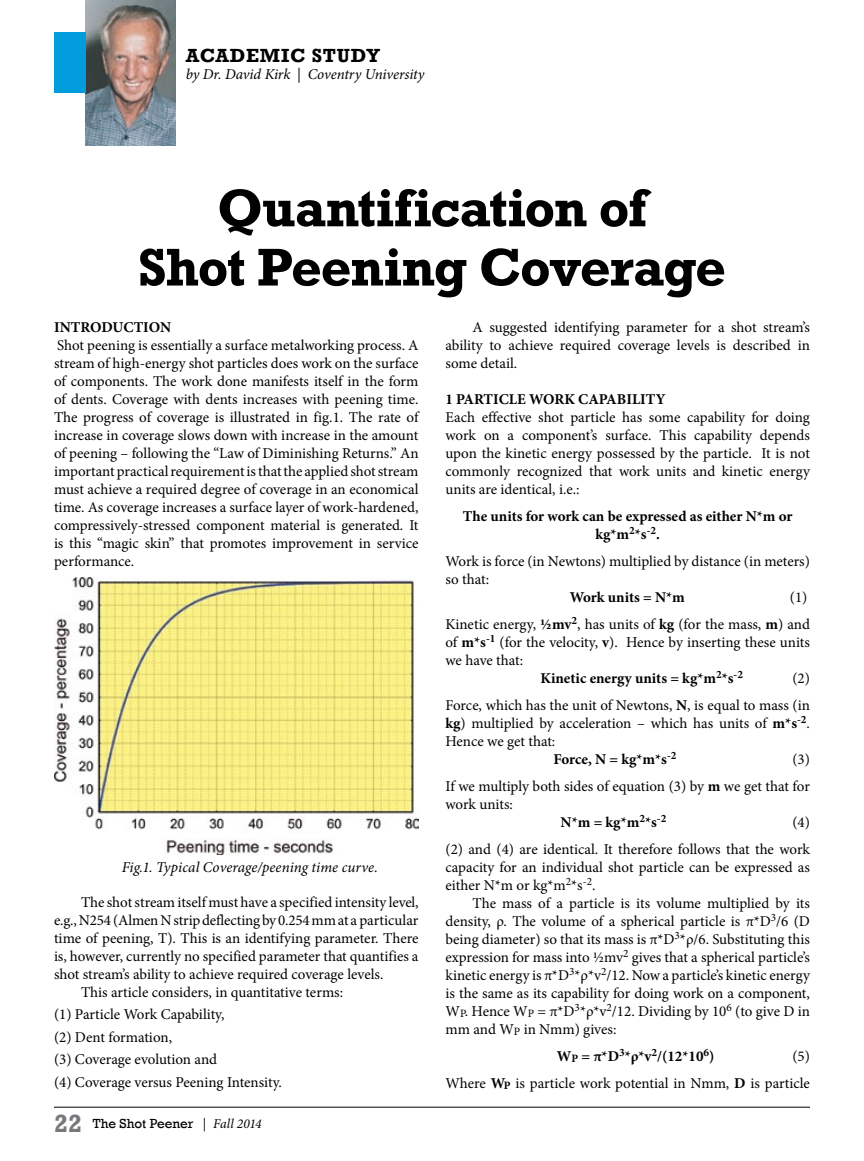
<style>
.page{position:relative;width:864px;height:1161px;background:#fff}
.page>*{position:absolute;margin:0;border:0;box-sizing:border-box;transform-origin:0 0}
.t1{font:700 54px/59.2px "Rockwell";letter-spacing:-.025em;color:#000;text-align:center}
.t2{font:700 19.5px "Rockwell";color:#000}
.t3{font:15px/18px "Minion Pro";letter-spacing:-.005em;color:#000;text-align:right}
.t4{font:700 15px/18px "Minion Pro";color:#000;text-align:center}
.t5{font:italic 15px "Minion Pro";color:#000}
.t6{font:13.5px "Rockwell";color:#000}
.s1{font-weight:700}
.s2{font-size:11.25px}
.s3{font-weight:700;font-size:11.25px}
.s4{font-weight:700;font-size:25.5px;color:#77787b}
.s5{font-family:"Minion Pro"}
.s6{font-family:"Minion Pro";font-style:italic}
</style>
<div class="page">
<hr style="left:54px;top:1107px;width:756px;height:1px;background:#000">
<img style="left:85px;top:0;width:91px;height:146px">
<div style="left:54px;top:32px;width:31px;height:60px;background:#009cdc"></div>
<img style="left:54px;top:577px;width:365px;height:278px">
<h2 class="t2" style="left:186px;top:44px;width:16px">aca</h2>
<h2 class="t2" style="left:230px;top:44px;width:32px">demic</h2>
<h2 class="t2" style="left:312px;top:44px;width:68px">study</h2>
<p class="t5" style="left:186px;top:64px;width:240px">by Dr. David Kirk | Coventry University</p>
<h1 class="t1" style="left:138px;top:179px;width:590px">Quantification of<br>Shot Peening Coverage</h1>
<p class="t4" style="left:54px;top:318px;width:119px">INTRODUCTION</p>
<p class="t3" style="left:54px;top:336px;width:366px;text-align:justify">Shot peening is essentially a surface metalworking process. A stream of high-energy shot particles does work on the surface of components. The work done manifests itself in the form of dents. Coverage with dents increases with peening time.<br>The progress of coverage is illustrated in fig.1. The rate of increase in coverage slows down with increase in the amount of peening – following the “Law of Diminishing Returns.” An important practical requirement is that the applied shot stream must achieve a required degree of coverage in an economical time. As coverage increases a surface layer of work-hardened, compressively-stressed component material is generated. It is this “magic skin” that promotes improvement in service performance.</p>
<p class="t3" style="left:446px;top:318px;width:366px;text-align:justify;text-indent:27px">A suggested identifying parameter for a shot stream’s ability to achieve required coverage levels is described in some detail.</p>
<p class="t4" style="left:446px;top:390px;width:222px">1 PARTICLE WORK CAPABILITY</p>
<p class="t3" style="left:446px;top:408px;width:366px;text-align:justify">Each effective shot particle has some capability for doing work on a component’s surface. This capability depends upon the kinetic energy possessed by the particle. It is not commonly recognized that work units and kinetic energy units are identical, i.e.:</p>
<p class="t4" style="left:463px;top:507px;width:331px">The units for work can be expressed as either N*m or kg*m<sup>2</sup>*s<sup>-2</sup>.</p>
<p class="t3" style="left:445px;top:552px;width:366px;text-align:left">Work is force (in Newtons) multiplied by distance (in meters) so that:</p>
<p class="t4" style="left:570px;top:588px;width:117px">Work units = N*m</p>
<p class="t3" style="left:445px;top:584px;width:366px;line-height:27px">(1)<br>Kinetic energy, <span class="s1">½mv</span><sup>2</sup>, has units of <span class="s1">kg</span> (for the mass, <span class="s1">m</span>) and</p>
<p class="t3" style="left:446px;top:633px;width:366px">of <span class="s1">m*s</span><sup>-1</sup> (for the velocity, <span class="s1">v</span>). Hence by inserting these units</p>
<p class="t3" style="left:446px;top:651px;width:79px">we have that:</p>
<p class="t4" style="left:541px;top:669px;width:204px">Kinetic energy units = kg*m<sup>2</sup>*s<sup>-2</sup></p>
<p class="t3" style="left:446px;top:665px;width:366px;line-height:27px">(2)<br>Force, which has the unit of Newtons, <span class="s1">N</span>, is equal to mass (in</p>
<p class="t3" style="left:446px;top:714px;width:366px"><span class="s1">kg</span>) multiplied by acceleration – which has units of <span class="s1">m*s</span><sup>-2</sup>.</p>
<p class="t3" style="left:445px;top:732px;width:111px">Hence we get that:</p>
<p class="t4" style="left:553px;top:750px;width:124px">Force, N = kg*m*s<sup>-2</sup></p>
<p class="t3" style="left:446px;top:746px;width:366px;line-height:27px">(3)<br>If we multiply both sides of equation (3) by <span class="s1">m</span> we get that for</p>
<p class="t3" style="left:446px;top:795px;width:69px">work units:</p>
<p class="t4" style="left:561px;top:813px;width:107px">N*m = kg*m<sup>2</sup>*s<sup>-2</sup></p>
<p class="t3" style="left:446px;top:809px;width:366px;line-height:27px">(4)<br>(2) and (4) are identical. It therefore follows that the work</p>
<p class="t3" style="left:446px;top:858px;width:366px;text-align:left">capacity for an individual shot particle can be expressed as either N*m or kg*m<sup>2</sup>*s<sup>-2</sup>.</p>
<p class="t3" style="left:445px;top:894px;width:366px;text-align:justify;text-indent:27px">The mass of a particle is its volume multiplied by its density, ρ. The volume of a spherical particle is π*D<sup>3</sup>/6 (D being diameter) so that its mass is π*D<sup>3</sup>*ρ/6. Substituting this expression for mass into ½mv<sup>2</sup> gives that a spherical particle’s kinetic energy is π*D<sup>3</sup>*ρ*v<sup>2</sup>/12. Now a particle’s kinetic energy is the same as its capability for doing work on a component, W<span class="s2">P</span>. Hence W<span class="s2">P</span> = π*D<sup>3</sup>*ρ*v<sup>2</sup>/12. Dividing by 10<sup>6</sup> (to give D in mm and W<span class="s2">P</span> in Nmm) gives:</p>
<p class="t4" style="left:557px;top:1047px;width:159px">W<span class="s2">P</span> = π*D<sup>3</sup>*ρ*v<sup>2</sup>/(12*10<sup>6</sup>)</p>
<p class="t5" style="left:122px;top:857px;width:258px">Fig.1. Typical Coverage/peening time curve.</p>
<p class="t3" style="left:81px;top:893px;width:339px">The shot stream itself must have a specified intensity level,</p>
<p class="t3" style="left:54px;top:911px;width:366px">e.g., N254 (Almen N strip deflecting by 0.254 mm at a particular</p>
<p class="t3" style="left:54px;top:929px;width:366px">time of peening, T). This is an identifying parameter. There</p>
<p class="t3" style="left:54px;top:947px;width:366px">is, however, currently no specified parameter that quantifies a</p>
<p class="t3" style="left:54px;top:965px;width:331px">shot stream’s ability to achieve required coverage levels.</p>
<p class="t3" style="left:81px;top:983px;width:264px">This article considers, in quantitative terms:</p>
<p class="t3" style="left:54px;top:1003px;width:229px;line-height:22.5px;text-align:left">(1) Particle Work Capability,<br>(2) Dent formation,<br>(3) Coverage evolution and<br>(4) Coverage versus Peening Intensity.</p>
<p class="t3" style="left:446px;top:1043px;width:366px;line-height:27px">(5)<br>Where <span class="s1">W</span><span class="s3">P</span> is particle work potential in Nmm, <span class="s1">D</span> is particle</p>
<p class="t6" style="left:54px;top:1115px;width:209px"><span class="s4">22</span> The Shot Peener <span class="s5">|</span> <span class="s6">Fall 2014</span></p>
</div>
